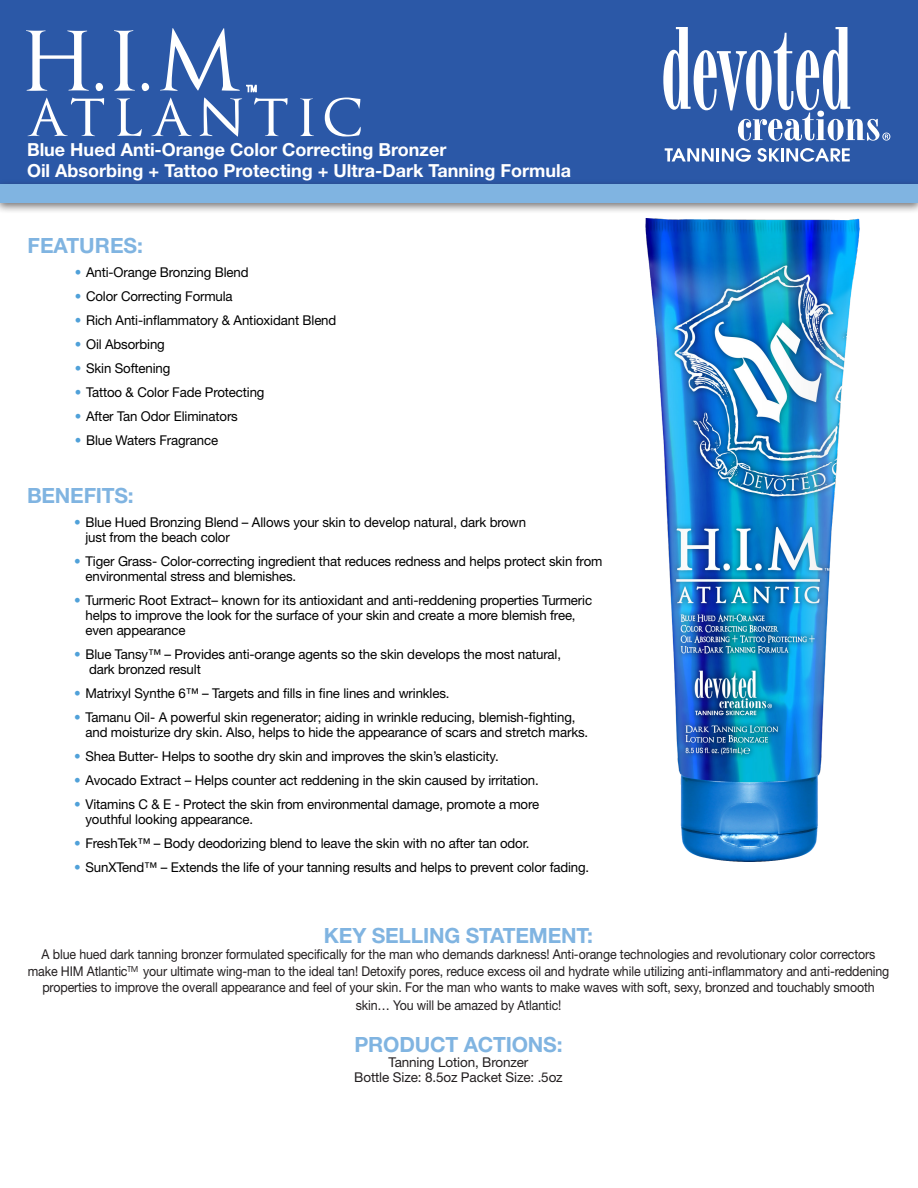
<style>
.page{position:relative;width:918px;height:1188px;background:#fff}
.page>*{position:absolute;margin:0;border:0;box-sizing:border-box;transform-origin:0 0}
.t1{font:700 21px "Helvetica Neue LT Std";letter-spacing:-.01em;color:#80b4e1}
.t2{font:700 18px/21px "Helvetica Neue LT Std";color:#fff}
.t3{font:13.5px/15px "Helvetica Neue LT Std";letter-spacing:-.01em;color:#000}
.t4{font:13.5px/16.5px "Helvetica Neue LT Std";letter-spacing:-.01em;color:#231f20;text-align:center;scale:.92 1}
.t5{font:13.5px/15px "Helvetica Neue LT Std";letter-spacing:-.01em;color:#231f20;text-align:center}
.s1{color:#50a1d9}
.s2{font-family:"Avant Garde"}
</style>
<div class="page">
<div style="left:0;top:0;width:918px;height:184px;background:#2b58a7"></div>
<img style="left:645px;top:219px;width:215px;height:642px">
<svg style="left:663px;top:27px;width:227px;height:114px"></svg>
<svg style="left:665px;top:148px;width:49px;height:14px"></svg>
<hr style="left:716px;top:148px;width:3px;height:14px;background:#fff">
<svg style="left:722px;top:148px;width:29px;height:14px"></svg>
<svg style="left:757px;top:148px;width:22px;height:14px"></svg>
<hr style="left:781px;top:148px;width:3px;height:14px;background:#fff">
<svg style="left:786px;top:148px;width:64px;height:14px"></svg>
<svg style="left:26px;top:30px;width:63px;height:61px"></svg>
<svg style="left:96px;top:83px;width:7px;height:8px"></svg>
<svg style="left:114px;top:30px;width:21px;height:61px"></svg>
<svg style="left:142px;top:83px;width:7px;height:8px"></svg>
<svg style="left:160px;top:28px;width:80px;height:63px"></svg>
<svg style="left:246px;top:85px;width:10px;height:7px"></svg>
<div style="left:0;top:179px;width:918px;height:35px;background:#231f20;opacity:.62"></div>
<div style="left:0;top:184px;width:918px;height:18px;background:#80b4e1"></div>
<svg style="left:28px;top:98px;width:76px;height:38px"></svg>
<svg style="left:117px;top:98px;width:25px;height:38px"></svg>
<svg style="left:152px;top:98px;width:40px;height:38px"></svg>
<svg style="left:200px;top:98px;width:42px;height:39px"></svg>
<svg style="left:254px;top:98px;width:34px;height:38px"></svg>
<svg style="left:300px;top:98px;width:14px;height:38px"></svg>
<svg style="left:325px;top:98px;width:36px;height:39px"></svg>
<p class="t2" style="left:27px;top:139px;width:546px">Blue Hued Anti-Orange Color Correcting Bronzer<br>Oil Absorbing + Tattoo Protecting + Ultra-Dark Tanning Formula</p>
<p class="t1" style="left:28px;top:232px;width:117px">FEATURES:</p>
<p class="t3" style="left:75px;top:264px;width:175px"><span class="s1">•</span> Anti-Orange Bronzing Blend</p>
<p class="t3" style="left:75px;top:288px;width:159px"><span class="s1">•</span> Color Correcting Formula</p>
<p class="t3" style="left:75px;top:312px;width:263px"><span class="s1">•</span> Rich Anti-inflammatory &amp; Antioxidant Blend</p>
<p class="t3" style="left:75px;top:336px;width:92px"><span class="s1">•</span> Oil Absorbing</p>
<p class="t3" style="left:75px;top:360px;width:97px"><span class="s1">•</span> Skin Softening</p>
<p class="t3" style="left:75px;top:384px;width:191px"><span class="s1">•</span> Tattoo &amp; Color Fade Protecting</p>
<p class="t3" style="left:75px;top:408px;width:165px"><span class="s1">•</span> After Tan Odor Eliminators</p>
<p class="t3" style="left:75px;top:432px;width:145px"><span class="s1">•</span> Blue Waters Fragrance</p>
<p class="t1" style="left:27px;top:483px;width:108px">BENEFITS:</p>
<p class="t3" style="left:85px;top:515px;width:442px;text-indent:-11px"><span class="s1">•</span> Blue Hued Bronzing Blend – Allows your skin to develop natural, dark brown just from the beach color</p>
<p class="t3" style="left:85px;top:554px;width:518px;text-indent:-11px"><span class="s1">•</span> Tiger Grass- Color-correcting ingredient that reduces redness and helps protect skin from environmental stress and blemishes.</p>
<p class="t3" style="left:85px;top:593px;width:508px;text-indent:-11px"><span class="s1">•</span> Turmeric Root Extract– known for its antioxidant and anti-reddening properties Turmeric helps to improve the look for the surface of your skin and create a more blemish free, even appearance</p>
<p class="t3" style="left:89px;top:647px;width:474px;text-indent:-15px"><span class="s1">•</span> Blue Tansy™ – Provides anti-orange agents so the skin develops the most natural, dark bronzed result</p>
<p class="t3" style="left:74px;top:686px;width:377px"><span class="s1">•</span> Matrixyl Synthe 6™ – Targets and fills in fine lines and wrinkles.</p>
<p class="t3" style="left:85px;top:710px;width:504px;text-indent:-11px"><span class="s1">•</span> Tamanu Oil- A powerful skin regenerator; aiding in wrinkle reducing, blemish-fighting, and moisturize dry skin. Also, helps to hide the appearance of scars and stretch marks.</p>
<p class="t3" style="left:74px;top:749px;width:426px"><span class="s1">•</span> Shea Butter- Helps to soothe dry skin and improves the skin’s elasticity.</p>
<p class="t3" style="left:74px;top:773px;width:466px"><span class="s1">•</span> Avocado Extract – Helps counter act reddening in the skin caused by irritation.</p>
<p class="t3" style="left:85px;top:797px;width:455px;text-indent:-11px"><span class="s1">•</span> Vitamins C &amp; E - Protect the skin from environmental damage, promote a more youthful looking appearance.</p>
<p class="t3" style="left:74px;top:836px;width:457px"><span class="s1">•</span> FreshTek™ – Body deodorizing blend to leave the skin with no after tan odor.</p>
<p class="t3" style="left:74px;top:860px;width:517px"><span class="s1">•</span> SunXTend™ – Extends the life of your tanning results and helps to prevent color fading.</p>
<p class="t1" style="left:324px;top:922px;width:271px">KEY SELLING STATEMENT:</p>
<p class="t4" style="left:28px;top:946px;width:938px">A blue hued dark tanning bronzer formulated specifically for the man who demands darkness! Anti-orange technologies and revolutionary color correctors make HIM Atlantic<span class="s2">™</span> your ultimate wing-man to the ideal tan! Detoxify pores, reduce excess oil and hydrate while utilizing anti-inflammatory and anti-reddening properties to improve the overall appearance and feel of your skin. For the man who wants to make waves with soft, sexy, bronzed and touchably smooth</p>
<p class="t4" style="left:356px;top:997px;width:225px">skin… You will be amazed by Atlantic!</p>
<p class="t1" style="left:355px;top:1032px;width:210px">PRODUCT ACTIONS:</p>
<p class="t5" style="left:354px;top:1055px;width:210px">Tanning Lotion, Bronzer<br>Bottle Size: 8.5oz Packet Size: .5oz</p>
</div>
